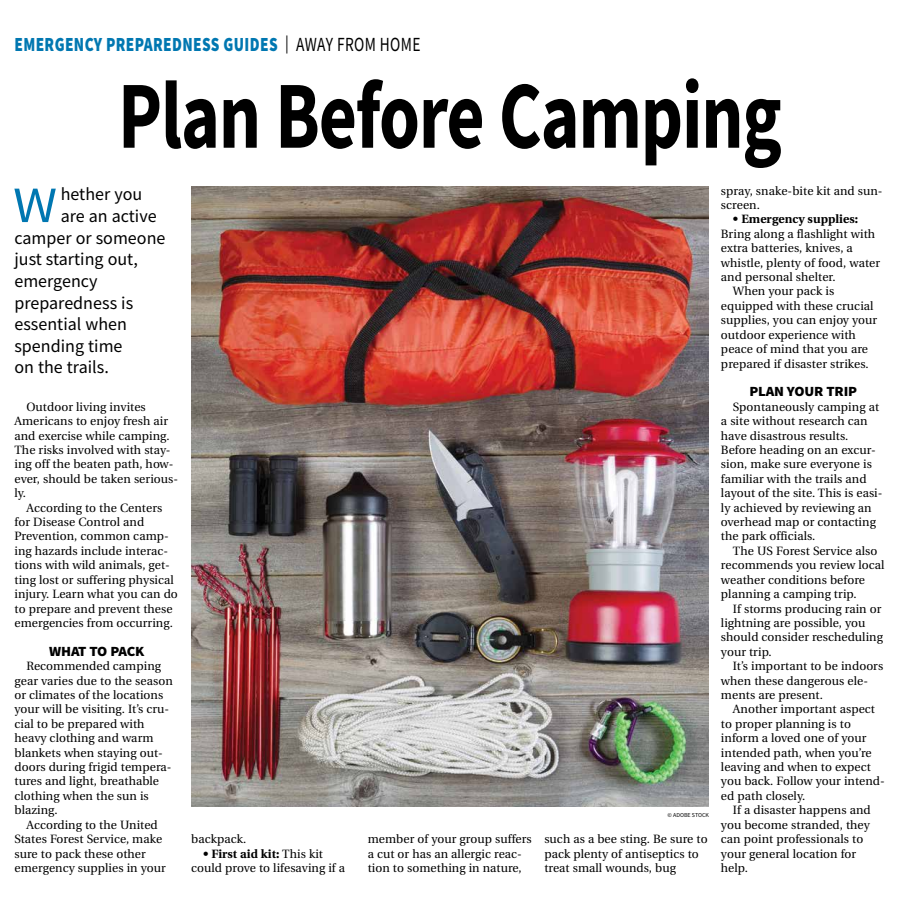
<style>
.page{position:relative;width:900px;height:908px;background:#fff}
.page>*{position:absolute;margin:0;border:0;box-sizing:border-box;transform-origin:0 0}
.t1{font:700 96px "Source Sans Pro";letter-spacing:-.015em;color:#000;scale:.77 1}
.t2{font:50.9px "Source Sans Pro";color:#0077b1;scale:1.1 1}
.t3{font:900 20px "Source Sans Pro";letter-spacing:.025em;color:#0077b1;scale:.77 1}
.t4{font:18px "Source Sans Pro";color:#000}
.t5{font:900 14px "Source Sans Pro";letter-spacing:-.01em;color:#000;scale:1.05 1}
.t6{font:12px/14.4px "Utopia";letter-spacing:.005em;color:#000}
.t7{font:700 12px "Utopia";letter-spacing:.005em;color:#000}
.t8{font:6px "Source Sans Pro";color:#000}
.s1{font-weight:400;font-size:18px;color:#000}
.s2{font-weight:400;color:#000}
.s3{font-weight:700}
</style>
<div class="page">
<img style="left:191px;top:187px;width:518px;height:619px">
<h3 class="t3" style="left:14px;top:31px;width:529px">EMERGENCY PREPAREDNESS GUIDES <span class="s1">|</span> <span class="s2">AWAY FROM HOME</span></h3>
<h1 class="t1" style="left:118px;top:51px;width:864px">Plan Before Camping</h1>
<h2 class="t2" style="left:13px;top:173px;width:42px">W</h2>
<h3 class="t4" style="left:61px;top:183px;width:83px">hether you</h3>
<h3 class="t4" style="left:61px;top:204px;width:97px">are an active</h3>
<h3 class="t4" style="left:14px;top:226px;width:153px">camper or someone</h3>
<h3 class="t4" style="left:14px;top:248px;width:125px">just starting out,</h3>
<h3 class="t4" style="left:14px;top:269px;width:85px">emergency</h3>
<h3 class="t4" style="left:14px;top:291px;width:120px">preparedness is</h3>
<h3 class="t4" style="left:14px;top:312px;width:114px">essential when</h3>
<h3 class="t4" style="left:14px;top:334px;width:110px">spending time</h3>
<h3 class="t4" style="left:14px;top:356px;width:96px">on the trails.</h3>
<p class="t6" style="left:14px;top:399px;width:165px;text-indent:12px">Outdoor living invites<br>Americans to enjoy fresh air and exercise while camping.<br>The risks involved with stay&shy;ing off the beaten path, how&shy;ever, should be taken serious&shy;ly.</p>
<p class="t6" style="left:14px;top:500px;width:165px;text-indent:12px">According to the Centers for Disease Control and<br>Prevention, common camp&shy;ing hazards include interac&shy;tions with wild animals, get&shy;ting lost or suffering physical injury. Learn what you can do to prepare and prevent these emergencies from occurring.</p>
<p class="t5" style="left:49px;top:641px;width:92px">WHAT TO PACK</p>
<p class="t6" style="left:14px;top:659px;width:160px;text-indent:12px">Recommended camping gear varies due to the season or climates of the locations your will be visiting. It’s cru&shy;cial to be prepared with heavy clothing and warm blankets when staying out&shy;doors during frigid tempera&shy;tures and light, breathable clothing when the sun is blazing.</p>
<p class="t6" style="left:14px;top:817px;width:153px;text-indent:12px">According to the United<br>States Forest Service, make sure to pack these other emergency supplies in your</p>
<p class="t6" style="left:191px;top:831px;width:57px">backpack.</p>
<p class="t6" style="left:191px;top:846px;width:156px;text-indent:12px"><span class="s3">• First aid kit:</span> This kit could prove to lifesaving if a</p>
<p class="t8" style="left:667px;top:810px;width:43px">© ADOBE STOCK</p>
<p class="t6" style="left:368px;top:831px;width:166px">member of your group suffers a cut or has an allergic reac&shy;tion to something in nature,</p>
<p class="t6" style="left:544px;top:831px;width:165px">such as a bee sting. Be sure to pack plenty of antiseptics to treat small wounds, bug</p>
<p class="t6" style="left:721px;top:183px;width:163px">spray, snake-bite kit and sun&shy;screen.</p>
<p class="t7" style="left:733px;top:212px;width:127px">• Emergency supplies:</p>
<p class="t6" style="left:721px;top:227px;width:156px">Bring along a flashlight with</p>
<p class="t6" style="left:721px;top:241px;width:133px">extra batteries, knives, a</p>
<p class="t6" style="left:721px;top:255px;width:161px">whistle, plenty of food, water</p>
<p class="t6" style="left:721px;top:270px;width:116px">and personal shelter.</p>
<p class="t6" style="left:733px;top:284px;width:103px">When your pack is</p>
<p class="t6" style="left:721px;top:299px;width:154px">equipped with these crucial</p>
<p class="t6" style="left:721px;top:313px;width:158px">supplies, you can enjoy your</p>
<p class="t6" style="left:721px;top:327px;width:136px">outdoor experience with</p>
<p class="t6" style="left:721px;top:342px;width:149px">peace of mind that you are</p>
<p class="t6" style="left:721px;top:356px;width:149px">prepared if disaster strikes.</p>
<p class="t5" style="left:749px;top:382px;width:104px">PLAN YOUR TRIP</p>
<p class="t6" style="left:721px;top:399px;width:163px;text-indent:12px">Spontaneously camping at a site without research can have disastrous results.<br>Before heading on an excur&shy;sion, make sure everyone is familiar with the trails and layout of the site. This is easi&shy;ly achieved by reviewing an overhead map or contacting the park officials.</p>
<p class="t6" style="left:721px;top:543px;width:165px;text-indent:12px">The US Forest Service also recommends you review local weather conditions before planning a camping trip.</p>
<p class="t6" style="left:721px;top:601px;width:164px;text-indent:12px">If storms producing rain or lightning are possible, you should consider rescheduling your trip.</p>
<p class="t6" style="left:721px;top:659px;width:164px;text-indent:12px">It’s important to be indoors when these dangerous ele&shy;ments are present.</p>
<p class="t6" style="left:721px;top:702px;width:165px;text-indent:12px">Another important aspect to proper planning is to inform a loved one of your intended path, when you’re leaving and when to expect you back. Follow your intend&shy;ed path closely.</p>
<p class="t6" style="left:721px;top:803px;width:151px;text-indent:12px">If a disaster happens and you become stranded, they can point professionals to your general location for help.</p>
</div>
